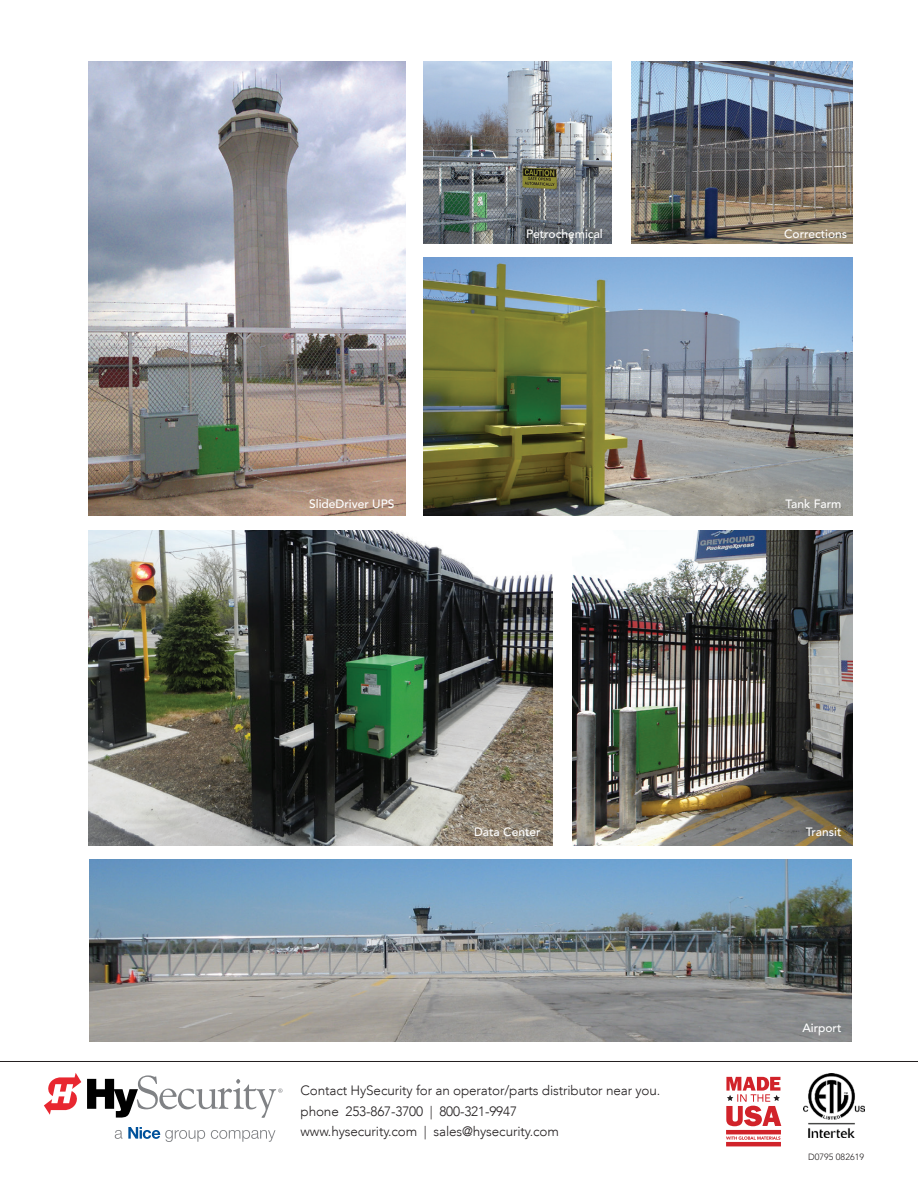
<style>
.page{position:relative;width:918px;height:1188px;background:#fff}
.page>*{position:absolute;margin:0;border:0;box-sizing:border-box;transform-origin:0 0}
.t1{font:300 13.5px/20.5px "Avenir LT";letter-spacing:-.01em;color:#231f20}
.t2{font:500 12px "Avenir LT Std";color:#fff}
.t3{font:300 9px "Avenir LT Std";color:#231f20}
</style>
<div class="page">
<img style="left:88px;top:62px;width:318px;height:454px">
<img style="left:88px;top:531px;width:465px;height:314px">
<img style="left:423px;top:258px;width:429px;height:258px">
<img style="left:423px;top:62px;width:188px;height:181px">
<img style="left:631px;top:62px;width:221px;height:181px">
<img style="left:572px;top:531px;width:280px;height:314px">
<img style="left:89px;top:860px;width:762px;height:181px">
<hr style="left:0;top:1061px;width:918px;height:1px;background:#231f20">
<img style="left:804px;top:1073px;width:60px;height:64px">
<svg style="left:44px;top:1073px;width:37px;height:42px"></svg>
<svg style="left:87px;top:1075px;width:195px;height:43px"></svg>
<svg style="left:211px;top:1130px;width:64px;height:12px"></svg>
<svg style="left:115px;top:1127px;width:90px;height:15px"></svg>
<div style="left:723px;top:1073px;width:61px;height:76px;background:linear-gradient(to right,#fefbfb,#fefbfb)"></div>
<hr style="left:726px;top:1130px;width:55px;height:4px;background:#d1232a">
<hr style="left:726px;top:1142px;width:55px;height:4px;background:#d1232a">
<svg style="left:726px;top:1077px;width:55px;height:49px"></svg>
<svg style="left:726px;top:1136px;width:54px;height:4px"></svg>
<p class="t2" style="left:309px;top:497px;width:87px">SlideDriver UPS</p>
<p class="t2" style="left:526px;top:227px;width:78px">Petrochemical</p>
<p class="t2" style="left:784px;top:227px;width:65px">Corrections</p>
<p class="t2" style="left:786px;top:497px;width:57px">Tank Farm</p>
<p class="t2" style="left:474px;top:825px;width:68px">Data Center</p>
<p class="t2" style="left:806px;top:825px;width:37px">Transit</p>
<p class="t2" style="left:802px;top:1021px;width:41px">Airport</p>
<p class="t1" style="left:301px;top:1081px;width:361px">Contact HySecurity for an operator/parts distributor near you. phone 253-867-3700 | 800-321-9947<br>www.hysecurity.com | sales@hysecurity.com</p>
<p class="t3" style="left:808px;top:1152px;width:57px">D0795 082619</p>
</div>
